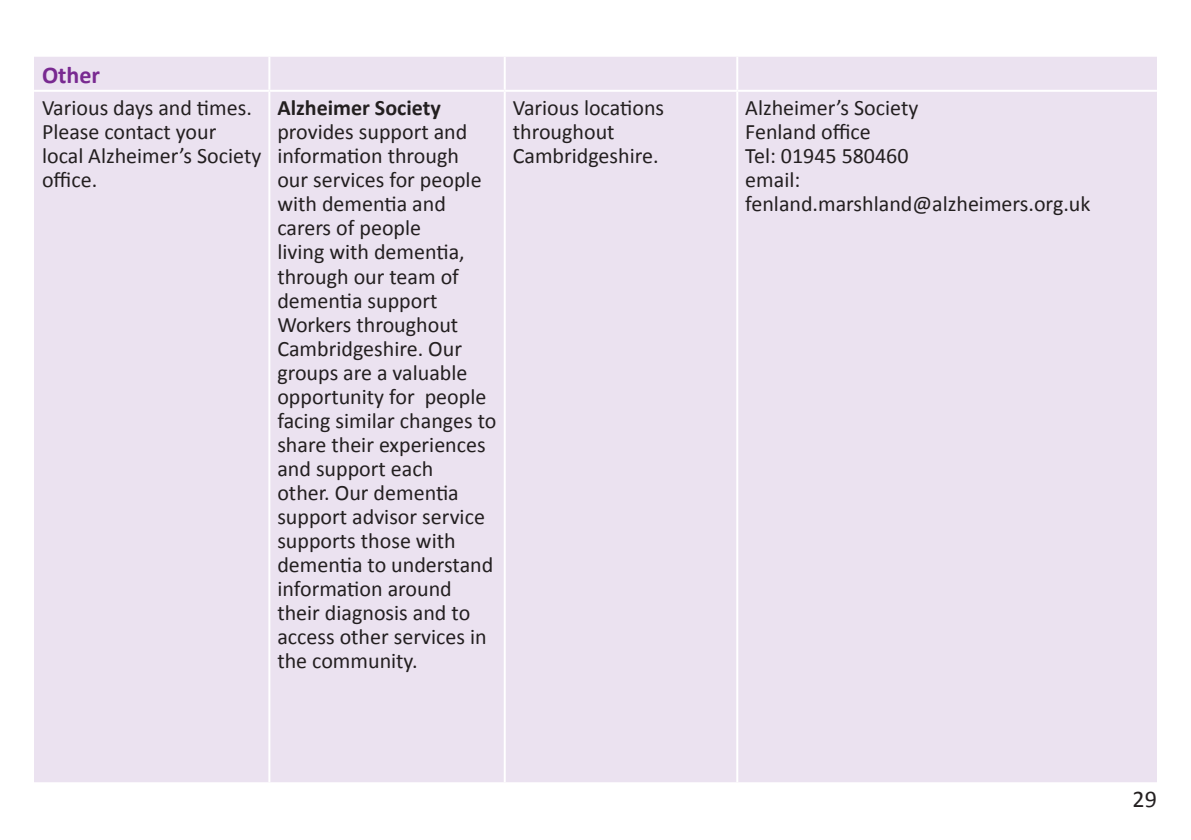
<style>
.page{position:relative;width:1191px;height:840px;background:#fff}
.page>*{position:absolute;margin:0;border:0;box-sizing:border-box;transform-origin:0 0}
.No_Spacing{font:700 24px "Calibri";color:#792a91}
.t1{font:24px "Calibri";color:#231f20}
.No_Spacing-2{font:22px/24px "Calibri";color:#231f20}
.s1{font-weight:700}
</style>
<div class="page">
<div style="left:34px;top:57px;width:1123px;height:724px;background:#ebe2f0"></div>
<hr style="left:268px;top:57px;width:2px;height:33px;background:#fff">
<hr style="left:504px;top:57px;width:2px;height:33px;background:#fff">
<hr style="left:736px;top:57px;width:2px;height:33px;background:#fff">
<hr style="left:34px;top:90px;width:235px;height:2px;background:#fff">
<hr style="left:269px;top:90px;width:236px;height:2px;background:#fff">
<hr style="left:268px;top:92px;width:2px;height:689px;background:#fff">
<hr style="left:505px;top:90px;width:232px;height:2px;background:#fff">
<hr style="left:504px;top:92px;width:2px;height:689px;background:#fff">
<hr style="left:737px;top:90px;width:420px;height:2px;background:#fff">
<hr style="left:736px;top:92px;width:2px;height:689px;background:#fff">
<p class="No_Spacing" style="left:42px;top:59px;width:60px">Other</p>
<p class="No_Spacing-2" style="left:42px;top:95px;width:221px">Various days and times.<br>Please contact your local Alzheimer’s Society office.</p>
<p class="No_Spacing-2" style="left:277px;top:95px;width:220px"><span class="s1">Alzheimer Society </span>provides support and information through<br>our services for people with dementia and carers of people<br>living with dementia, through our team of dementia support<br>Workers throughout<br>Cambridgeshire. Our groups are a valuable opportunity for people facing similar changes to share their experiences and support each<br>other. Our dementia support advisor service supports those with dementia to understand information around their diagnosis and to access other services in the community.</p>
<p class="No_Spacing-2" style="left:513px;top:95px;width:153px">Various locations throughout<br>Cambridgeshire.</p>
<p class="No_Spacing-2" style="left:745px;top:95px;width:175px">Alzheimer’s Society</p>
<p class="No_Spacing-2" style="left:745px;top:119px;width:127px">Fenland office</p>
<p class="No_Spacing-2" style="left:745px;top:143px;width:165px">Tel: 01945 580460</p>
<p class="No_Spacing-2" style="left:745px;top:167px;width:57px">email:</p>
<p class="No_Spacing-2" style="left:745px;top:191px;width:347px">fenland.marshland@alzheimers.org.uk</p>
<p class="t1" style="left:1132px;top:783px;width:26px">29</p>
</div>
